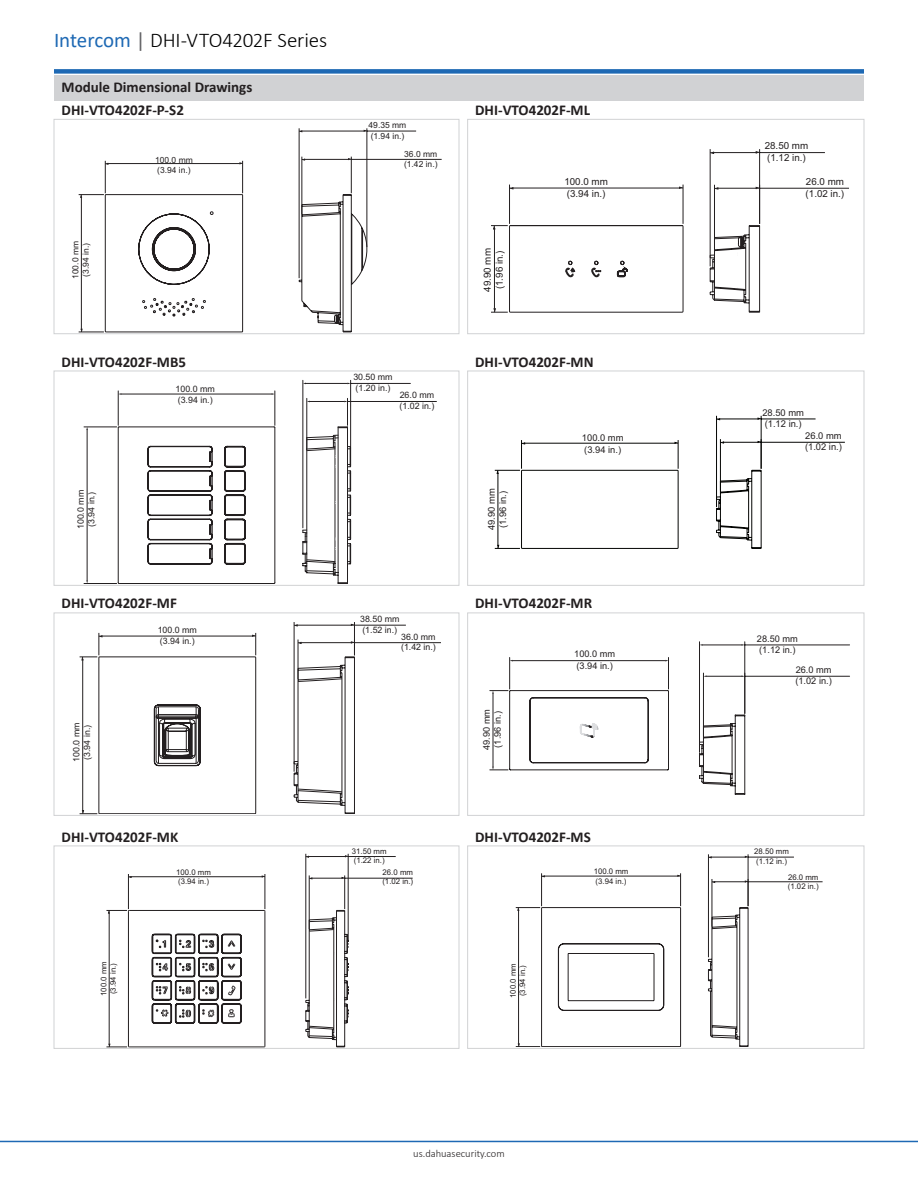
<style>
.page{position:relative;width:918px;height:1188px;background:#fff}
.page>*{position:absolute;margin:0;border:0;box-sizing:border-box;transform-origin:0 0}
.t1{font:300 21px "Calibri";letter-spacing:-.01em;color:#000}
.Section_Heading{font:700 15px "Calibri";color:#231f20}
.t2{font:300 10.5px "Calibri";color:#231f20}
.t3{font:9.75px/11.7px "Arial";color:#231f20}
.t4{font:9.3px/11.2px "Arial";color:#231f20}
.t5{font:9.15px/11.1px "Arial";color:#231f20}
.t6{font:8.85px/10.6px "Arial";color:#231f20}
.t7{font:8.55px/10.2px "Arial";color:#231f20}
.t8{font:7.8px/9.4px "Arial";color:#231f20}
.s1{font-weight:400;color:#1e69b4}
.s2{font-weight:400;color:#636366}
</style>
<div class="page">
<hr style="left:0;top:1141px;width:918px;height:1px;background:#1e69b4">
<div style="left:54px;top:69px;width:810px;height:5px;background:#1e69b4"></div>
<div style="left:54px;top:76px;width:810px;height:25px;background:#d1d2d4"></div>
<svg style="left:80px;top:158px;width:362px;height:174px"></svg>
<svg style="left:299px;top:128px;width:117px;height:150px"></svg>
<svg style="left:105px;top:130px;width:263px;height:202px"></svg>
<div style="left:54px;top:119px;width:405px;height:215px;border:1px solid #d1d2d4"></div>
<hr style="left:118px;top:391px;width:1px;height:34px;background:#231f20">
<hr style="left:275px;top:391px;width:1px;height:34px;background:#231f20">
<hr style="left:84px;top:427px;width:33px;height:1px;background:#231f20">
<hr style="left:84px;top:583px;width:33px;height:1px;background:#231f20">
<hr style="left:87px;top:430px;width:1px;height:150px;background:#231f20">
<hr style="left:350px;top:380px;width:1px;height:66px;background:#231f20">
<hr style="left:303px;top:380px;width:1px;height:148px;background:#231f20">
<hr style="left:306px;top:383px;width:42px;height:1px;background:#231f20">
<hr style="left:351px;top:383px;width:59px;height:1px;background:#231f20">
<hr style="left:348px;top:401px;width:88px;height:1px;background:#231f20">
<svg style="left:118px;top:393px;width:233px;height:191px"></svg>
<div style="left:54px;top:371px;width:405px;height:215px;border:1px solid #d1d2d4"></div>
<svg style="left:79px;top:622px;width:327px;height:192px"></svg>
<div style="left:54px;top:613px;width:405px;height:203px;border:1px solid #d1d2d4"></div>
<svg style="left:106px;top:854px;width:290px;height:193px"></svg>
<div style="left:54px;top:846px;width:405px;height:203px;border:1px solid #d1d2d4"></div>
<svg style="left:491px;top:151px;width:358px;height:161px"></svg>
<div style="left:467px;top:119px;width:397px;height:215px;border:1px solid #d1d2d4"></div>
<svg style="left:495px;top:416px;width:350px;height:133px"></svg>
<div style="left:467px;top:371px;width:397px;height:215px;border:1px solid #d1d2d4"></div>
<hr style="left:509px;top:657px;width:1px;height:32px;background:#231f20">
<hr style="left:668px;top:657px;width:1px;height:32px;background:#231f20">
<hr style="left:513px;top:660px;width:152px;height:1px;background:#231f20">
<hr style="left:703px;top:673px;width:1px;height:63px;background:#231f20">
<hr style="left:707px;top:676px;width:35px;height:1px;background:#231f20">
<hr style="left:745px;top:676px;width:105px;height:1px;background:#231f20">
<hr style="left:699px;top:642px;width:1px;height:110px;background:#231f20">
<hr style="left:745px;top:642px;width:1px;height:71px;background:#231f20">
<hr style="left:703px;top:645px;width:39px;height:1px;background:#231f20">
<hr style="left:745px;top:645px;width:105px;height:1px;background:#231f20">
<svg style="left:490px;top:690px;width:255px;height:104px"></svg>
<hr style="left:533px;top:698px;width:112px;height:1px;background:#231f20">
<div style="left:467px;top:613px;width:397px;height:203px;border:1px solid #d1d2d4"></div>
<svg style="left:516px;top:854px;width:278px;height:193px"></svg>
<div style="left:467px;top:846px;width:397px;height:203px;border:1px solid #d1d2d4"></div>
<p class="t1" style="left:54px;top:27px;width:275px"><span class="s1">Intercom</span> <span class="s2">|</span> DHI-VTO4202F Series</p>
<p class="Section_Heading" style="left:62px;top:77px;width:192px">Module Dimensional Drawings</p>
<p class="Section_Heading" style="left:62px;top:99px;width:124px">DHI-VTO4202F-P-S2</p>
<p class="t7" style="left:70px;top:279px;width:39px;rotate:-90deg">100.0 mm (3.94 in.)</p>
<p class="t7" style="left:155px;top:155px;width:39px">100.0 mm (3.94 in.)</p>
<p class="Section_Heading" style="left:62px;top:351px;width:126px">DHI-VTO4202F-MB5</p>
<p class="t6" style="left:76px;top:529px;width:41px;rotate:-90deg">100.0 mm (3.94 in.)</p>
<p class="t6" style="left:176px;top:384px;width:41px">100.0 mm (3.94 in.)</p>
<p class="Section_Heading" style="left:62px;top:593px;width:117px">DHI-VTO4202F-MF</p>
<p class="t7" style="left:369px;top:120px;width:39px">49.35 mm (1.94 in.)</p>
<p class="t7" style="left:404px;top:148px;width:35px">36.0 mm (1.42 in.)</p>
<p class="t6" style="left:353px;top:372px;width:41px">30.50 mm (1.20 in.)</p>
<p class="t6" style="left:399px;top:390px;width:36px">26.0 mm (1.02 in.)</p>
<p class="t6" style="left:360px;top:614px;width:41px">38.50 mm</p>
<p class="t6" style="left:71px;top:762px;width:41px;rotate:-90deg">100.0 mm (3.94 in.)</p>
<p class="t6" style="left:158px;top:624px;width:41px">100.0 mm</p>
<p class="t6" style="left:362px;top:624px;width:36px">(1.52 in.)</p>
<p class="t6" style="left:160px;top:635px;width:36px">(3.94 in.)</p>
<p class="t6" style="left:401px;top:631px;width:36px">36.0 mm (1.42 in.)</p>
<p class="Section_Heading" style="left:62px;top:826px;width:118px">DHI-VTO4202F-MK</p>
<p class="t8" style="left:99px;top:996px;width:36px;rotate:-90deg">100.0 mm (3.94 in.)</p>
<p class="t8" style="left:176px;top:867px;width:36px">100.0 mm (3.94 in.)</p>
<p class="t8" style="left:352px;top:846px;width:36px">31.50 mm (1.22 in.)</p>
<p class="t8" style="left:382px;top:868px;width:32px">26.0 mm (1.02 in.)</p>
<p class="Section_Heading" style="left:475px;top:99px;width:116px">DHI-VTO4202F-ML</p>
<p class="t3" style="left:482px;top:292px;width:45px;rotate:-90deg">49.90 mm (1.96 in.)</p>
<p class="t3" style="left:564px;top:175px;width:45px">100.0 mm (3.94 in.)</p>
<p class="Section_Heading" style="left:475px;top:351px;width:120px">DHI-VTO4202F-MN</p>
<p class="t4" style="left:486px;top:530px;width:43px;rotate:-90deg">49.90 mm (1.96 in.)</p>
<p class="t4" style="left:582px;top:433px;width:43px">100.0 mm (3.94 in.)</p>
<p class="Section_Heading" style="left:475px;top:593px;width:118px">DHI-VTO4202F-MR</p>
<p class="t5" style="left:481px;top:750px;width:42px;rotate:-90deg">49.90 mm (1.96 in.)</p>
<p class="t5" style="left:574px;top:649px;width:42px">100.0 mm (3.94 in.)</p>
<p class="Section_Heading" style="left:475px;top:826px;width:117px">DHI-VTO4202F-MS</p>
<p class="t8" style="left:508px;top:998px;width:36px;rotate:-90deg">100.0 mm (3.94 in.)</p>
<p class="t8" style="left:594px;top:867px;width:36px">100.0 mm (3.94 in.)</p>
<p class="t2" style="left:413px;top:1147px;width:93px">us.dahuasecurity.com</p>
<p class="t3" style="left:765px;top:140px;width:45px">28.50 mm (1.12 in.)</p>
<p class="t3" style="left:806px;top:176px;width:40px">26.0 mm (1.02 in.)</p>
<p class="t4" style="left:762px;top:407px;width:43px">28.50 mm (1.12 in.)</p>
<p class="t4" style="left:805px;top:430px;width:38px">26.0 mm (1.02 in.)</p>
<p class="t5" style="left:757px;top:633px;width:42px">28.50 mm (1.12 in.)</p>
<p class="t5" style="left:795px;top:664px;width:38px">26.0 mm (1.02 in.)</p>
<p class="t8" style="left:754px;top:847px;width:36px">28.50 mm (1.12 in.)</p>
<p class="t8" style="left:788px;top:872px;width:32px">26.0 mm (1.02 in.)</p>
</div>
